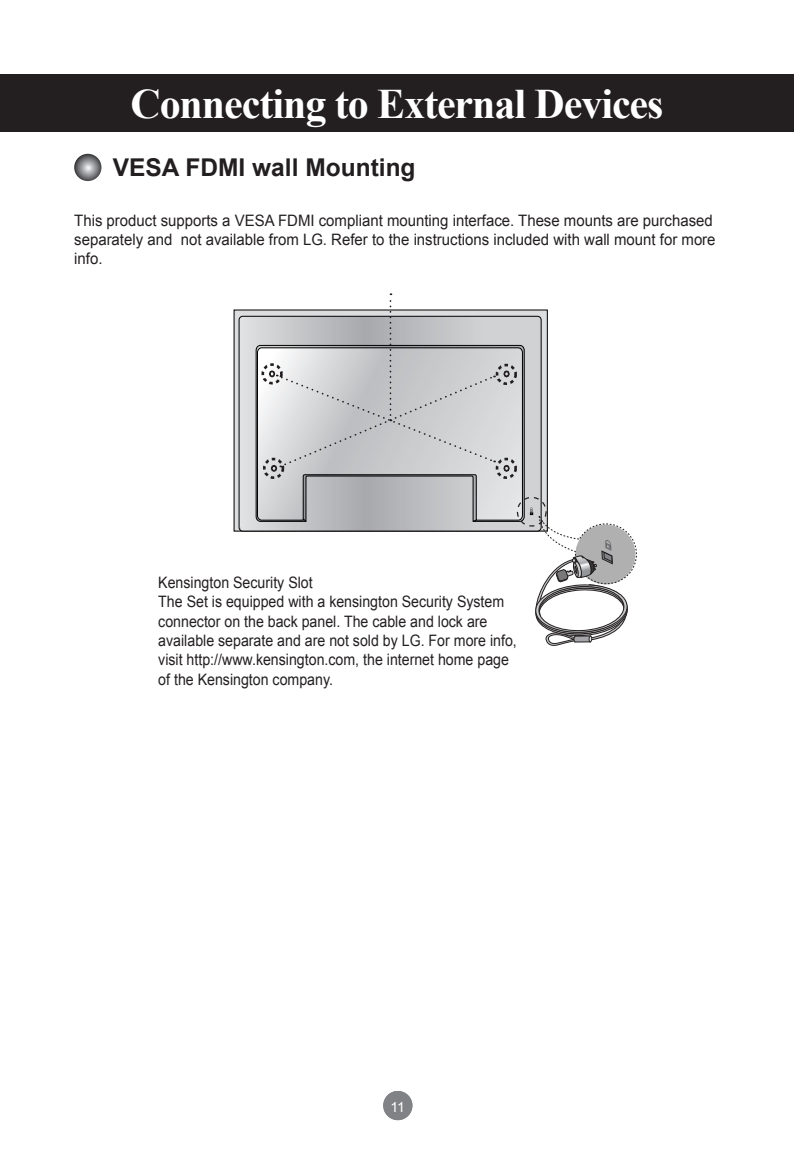
<style>
.page{position:relative;width:794px;height:1166px;background:#fff}
.page>*{position:absolute;margin:0;border:0;box-sizing:border-box;transform-origin:0 0}
.t1{font:700 42px "Times New Roman";letter-spacing:-.025em;color:#fff}
.t2{font:700 24.5px "Arial";color:#231f20}
.t3{font:15.75px/19.2px "Arial";color:#231f20;scale:.9 1}
.t4{font:15.75px/19.2px "Arial";color:#231f20;scale:.95 1}
.t5{font:14px "Arial";color:#fff}
</style>
<div class="page">
<div style="left:0;top:74px;width:794px;height:58px;background:#231f20"></div>
<div style="left:383px;top:1091px;width:29px;height:29px;background:#808285;border-radius:50%"></div>
<svg style="left:236px;top:312px;width:309px;height:217px;background:#bdbdbf"></svg>
<svg style="left:239px;top:316px;width:302px;height:215px;background:#c7c8ca"></svg>
<div style="left:239px;top:316px;width:302px;height:215px;border:1px solid #000;border-radius:4px"></div>
<svg style="left:257px;top:348px;width:266px;height:172px;background:#bcbcbf"></svg>
<svg style="left:303px;top:518px;width:3px;height:4px"></svg>
<svg style="left:530px;top:507px;width:107px;height:139px"></svg>
<div style="left:517px;top:497px;width:29px;height:29px;border:1px dashed #231f20;border-radius:50%"></div>
<svg style="left:260px;top:293px;width:258px;height:187px;background:#c9cacc"></svg>
<svg style="left:74px;top:154px;width:27px;height:27px"></svg>
<h1 class="t1" style="left:130px;top:75px;width:534px">Connecting to External Devices</h1>
<h2 class="t2" style="left:113px;top:152px;width:304px">VESA FDMI wall Mounting</h2>
<p class="t4" style="left:74px;top:211px;width:676px">This product supports a VESA FDMI compliant mounting interface. These mounts are purchased separately and not available from LG. Refer to the instructions included with wall mount for more info.</p>
<p class="t3" style="left:158px;top:573px;width:400px">Kensington Security Slot<br>The Set is equipped with a kensington Security System connector on the back panel. The cable and lock are available separate and are not sold by LG. For more info, visit http://www.kensington.com, the internet home page of the Kensington company.</p>
<p class="t5" style="left:390px;top:1098px;width:16px">11</p>
</div>
